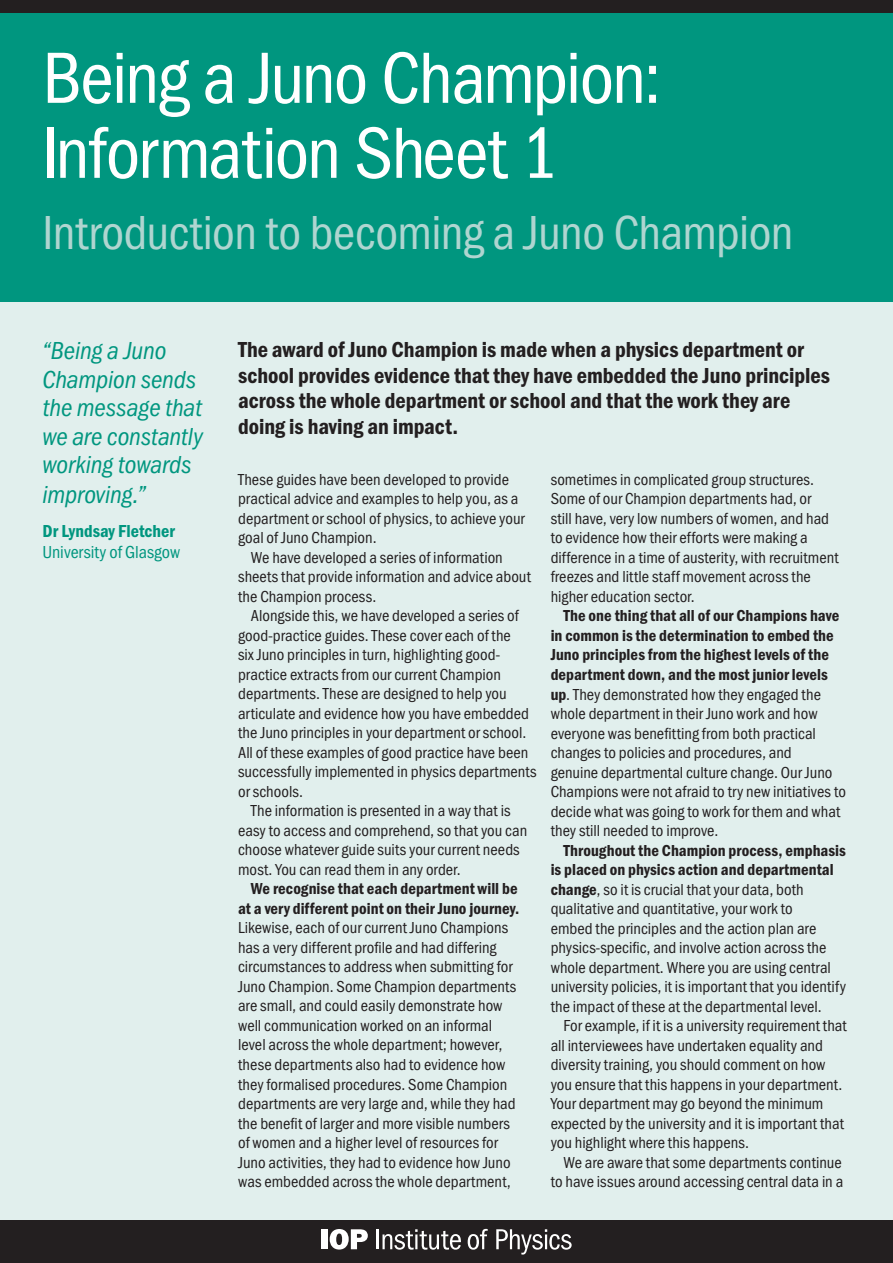
<style>
.page{position:relative;width:893px;height:1263px;background:#fff}
.page>*{position:absolute;margin:0;border:0;box-sizing:border-box;transform-origin:0 0}
.t1{font:75px/75px "Franklin Got Cd Io P";letter-spacing:-.03em;color:#fff}
.t2{font:49.5px "Franklin Got Cd Io P";letter-spacing:-.01em;color:#afd5d0}
.t3{font:italic 25.5px/28.8px "Franklin Got Cd Io P";letter-spacing:-.005em;color:#00967f}
.t4{font:600 22.5px/25.5px "Franklin Got Cd Io P";color:#231f20}
.t5{font:18px "Franklin Got Cd Io P";color:#00967f}
.t6{font:600 18px "Franklin Got Cd Io P";color:#00967f}
.t7{font:16.5px/19.5px "Franklin Got Cd Io P";color:#231f20}
.t8{font:600 16.5px/19.5px "Franklin Got Cd Io P";letter-spacing:.005em;color:#231f20;text-align:right}
.s1{font-weight:600}
</style>
<div class="page">
<div style="left:0;top:234px;width:893px;height:997px;background:#e1efed"></div>
<div style="left:0;top:0;width:893px;height:302px;background:#00967f"></div>
<div style="left:0;top:0;width:893px;height:13px;background:#231f20"></div>
<div style="left:0;top:1220px;width:893px;height:43px;background:#231f20"></div>
<div style="left:321px;top:1229px;width:6px;height:20px;background:#fff"></div>
<svg style="left:330px;top:1229px;width:38px;height:20px"></svg>
<hr style="left:376px;top:1229px;width:3px;height:20px;background:#fff">
<svg style="left:382px;top:1229px;width:79px;height:21px"></svg>
<svg style="left:468px;top:1229px;width:20px;height:21px"></svg>
<svg style="left:496px;top:1229px;width:76px;height:25px"></svg>
<h1 class="t1" style="left:43px;top:41px;width:620px">Being a Juno Champion:<br>Information Sheet 1</h1>
<h2 class="t2" style="left:43px;top:205px;width:753px">Introduction to becoming a Juno Champion</h2>
<h3 class="t3" style="left:43px;top:337px;width:162px">“Being a Juno<br>Champion sends the message that we are constantly working towards improving.”</h3>
<p class="t6" style="left:43px;top:521px;width:134px">Dr Lyndsay Fletcher</p>
<p class="t5" style="left:43px;top:542px;width:139px">University of Glasgow</p>
<h3 class="t4" style="left:238px;top:337px;width:593px">The award of Juno Champion is made when a physics department or school provides evidence that they have embedded the Juno principles across the whole department or school and that the work they are doing is having an impact.</h3>
<p class="t7" style="left:238px;top:470px;width:288px">These guides have been developed to provide practical advice and examples to help you, as a department or school of physics, to achieve your goal of Juno Champion.</p>
<p class="t7" style="left:238px;top:548px;width:294px;text-indent:13px">We have developed a series of information sheets that provide information and advice about the Champion process.</p>
<p class="t7" style="left:251px;top:606px;width:269px">Alongside this, we have developed a series of</p>
<p class="t7" style="left:238px;top:626px;width:274px">good-practice guides. These cover each of the</p>
<p class="t7" style="left:238px;top:645px;width:263px">six Juno principles in turn, highlighting good-</p>
<p class="t7" style="left:238px;top:665px;width:264px">practice extracts from our current Champion</p>
<p class="t7" style="left:238px;top:684px;width:270px">departments. These are designed to help you</p>
<p class="t7" style="left:238px;top:704px;width:292px">articulate and evidence how you have embedded</p>
<p class="t7" style="left:238px;top:723px;width:290px">the Juno principles in your department or school.</p>
<p class="t7" style="left:238px;top:743px;width:292px">All of these examples of good practice have been</p>
<p class="t7" style="left:238px;top:762px;width:300px">successfully implemented in physics departments</p>
<p class="t7" style="left:238px;top:782px;width:66px">or schools.</p>
<p class="t7" style="left:251px;top:801px;width:261px">The information is presented in a way that is</p>
<p class="t7" style="left:238px;top:821px;width:291px">easy to access and comprehend, so that you can</p>
<p class="t7" style="left:238px;top:840px;width:283px">choose whatever guide suits your current needs</p>
<p class="t7" style="left:238px;top:860px;width:224px">most. You can read them in any order.</p>
<p class="t8" style="left:238px;top:879px;width:283px">We recognise that each department will be at a very different point on their Juno journey.</p>
<p class="t7" style="left:238px;top:918px;width:280px">Likewise, each of our current Juno Champions has a very different profile and had differing circumstances to address when submitting for Juno Champion. Some Champion departments are small, and could easily demonstrate how well communication worked on an informal level across the whole department; however, these departments also had to evidence how they formalised procedures. Some Champion departments are very large and, while they had the benefit of larger and more visible numbers of women and a higher level of resources for Juno activities, they had to evidence how Juno was embedded across the whole department,</p>
<p class="t7" style="left:551px;top:470px;width:289px">sometimes in complicated group structures.<br>Some of our Champion departments had, or<br>still have, very low numbers of women, and had to evidence how their efforts were making a difference in a time of austerity, with recruitment freezes and little staff movement across the higher education sector.</p>
<p class="t7" style="left:551px;top:606px;width:297px;text-indent:13px"><span class="s1">The one thing that all of our Champions have in common is the determination to embed the Juno principles from the highest levels of the department down, and the most junior levels up</span>. They demonstrated how they engaged the whole department in their Juno work and how everyone was benefitting from both practical changes to policies and procedures, and<br>genuine departmental culture change. Our Juno Champions were not afraid to try new initiatives to decide what was going to work for them and what they still needed to improve.</p>
<p class="t7" style="left:551px;top:840px;width:297px;text-indent:13px"><span class="s1">Throughout the Champion process, emphasis is placed on physics action and departmental change</span>, so it is crucial that your data, both qualitative and quantitative, your work to<br>embed the principles and the action plan are physics-specific, and involve action across the whole department. Where you are using central university policies, it is important that you identify the impact of these at the departmental level.</p>
<p class="t7" style="left:551px;top:1016px;width:298px;text-indent:13px">For example, if it is a university requirement that all interviewees have undertaken equality and diversity training, you should comment on how you ensure that this happens in your department.<br>Your department may go beyond the minimum expected by the university and it is important that you highlight where this happens.</p>
<p class="t7" style="left:551px;top:1152px;width:294px;text-align:right">We are aware that some departments continue to have issues around accessing central data in a</p>
</div>
